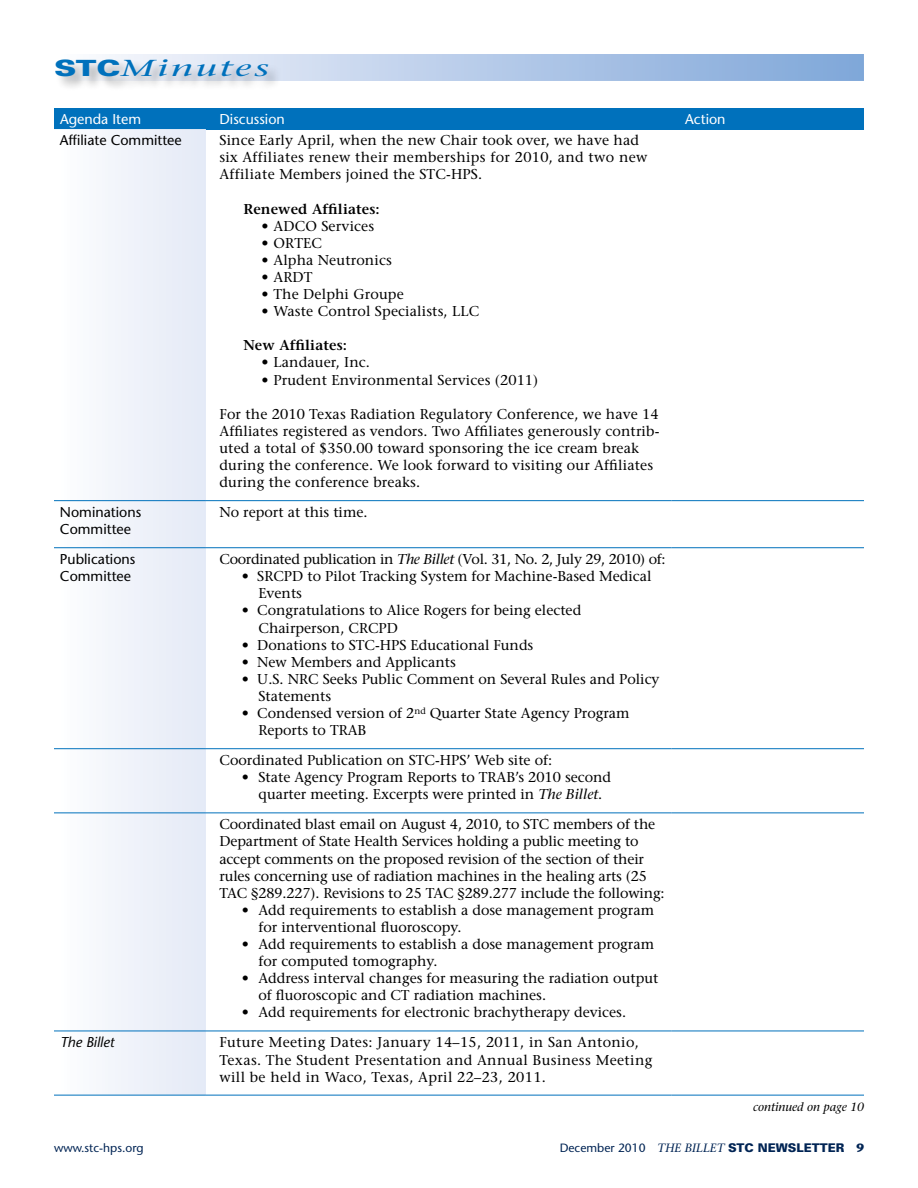
<style>
.page{position:relative;width:918px;height:1188px;background:#fff}
.page>*{position:absolute;margin:0;border:0;box-sizing:border-box;transform-origin:0 0}
.t1{font:italic 500 23.1px "Stone Serif Std";letter-spacing:.075em;color:#0071bc;scale:1.64 1}
.t2{font:500 14.25px/17.1px "Stone Serif Std";color:#000}
.t3{font:500 14.25px/17.1px "Stone Serif Std";letter-spacing:.025em;color:#000}
.t4{font:500 14.25px "Stone Serif Std";letter-spacing:-.02em;color:#000}
.t5{font:500 14.25px/17.1px "Stone Sans Std";color:#000}
.t6{font:600 14.25px "Stone Serif Std";letter-spacing:.01em;color:#000}
.t7{font:500 14.25px "Stone Sans Std";color:#fff}
.t8{font:italic 500 14.25px "Stone Sans Std";color:#000}
.t9{font:900 12px "Univers LT Std";color:#002454}
.t10{font:italic 500 12px "Stone Serif Std";color:#000}
.t11{font:500 12px "Stone Sans Std";color:#002454}
.s1{font-family:"Univers LT Std";font-weight:900;font-style:normal;font-size:22.35px}
.s2{font-style:italic}
.s3{font-family:"Stone Sans Std";font-weight:500}
.s4{font-family:"Stone Serif Std";font-weight:500;font-style:italic}
.s5{font-family:"Stone Sans Std";font-weight:700}
</style>
<div class="page">
<div style="left:54px;top:54px;width:810px;height:27px;background:linear-gradient(to right,#fbfafe,#7da5d8)"></div>
<div style="left:55px;top:58px;width:227px;height:33px;background:#000;opacity:.3"></div>
<div style="left:54px;top:108px;width:152px;height:21px;background:#0071bc"></div>
<div style="left:206px;top:108px;width:466px;height:21px;background:#0071bc"></div>
<div style="left:672px;top:108px;width:192px;height:21px;background:#0071bc"></div>
<svg style="left:54px;top:129px;width:152px;height:966px"></svg>
<hr style="left:54px;top:500px;width:152px;height:1px;background:#0071bc">
<hr style="left:206px;top:500px;width:466px;height:1px;background:#0071bc">
<hr style="left:672px;top:500px;width:192px;height:1px;background:#0071bc">
<hr style="left:54px;top:547px;width:152px;height:1px;background:#0071bc">
<hr style="left:206px;top:547px;width:466px;height:1px;background:#0071bc">
<hr style="left:672px;top:547px;width:192px;height:1px;background:#0071bc">
<hr style="left:54px;top:748px;width:152px;height:1px;background:#0071bc">
<hr style="left:206px;top:748px;width:466px;height:1px;background:#0071bc">
<hr style="left:672px;top:748px;width:192px;height:1px;background:#0071bc">
<hr style="left:54px;top:813px;width:152px;height:1px;background:#0071bc">
<hr style="left:206px;top:813px;width:466px;height:1px;background:#0071bc">
<hr style="left:672px;top:813px;width:192px;height:1px;background:#0071bc">
<hr style="left:54px;top:1031px;width:152px;height:1px;background:#0071bc">
<hr style="left:206px;top:1031px;width:466px;height:1px;background:#0071bc">
<hr style="left:672px;top:1031px;width:192px;height:1px;background:#0071bc">
<hr style="left:54px;top:1095px;width:152px;height:1px;background:#0071bc">
<hr style="left:206px;top:1095px;width:466px;height:1px;background:#0071bc">
<hr style="left:672px;top:1095px;width:192px;height:1px;background:#0071bc">
<p class="t1" style="left:54px;top:54px;width:133px"><span class="s1">STC</span>Minutes</p>
<p class="t7" style="left:60px;top:110px;width:83px">Agenda Item</p>
<p class="t7" style="left:219px;top:110px;width:67px">Discussion</p>
<p class="t7" style="left:685px;top:110px;width:42px">Action</p>
<p class="t5" style="left:60px;top:132px;width:123px">Affiliate Committee</p>
<p class="t2" style="left:219px;top:132px;width:430px">Since Early April, when the new Chair took over, we have had six Affiliates renew their memberships for 2010, and two new<br>Affiliate Members joined the STC-HPS.</p>
<p class="t6" style="left:243px;top:200px;width:138px">Renewed Affiliates:</p>
<p class="t2" style="left:261px;top:217px;width:114px">• ADCO Services</p>
<p class="t2" style="left:261px;top:234px;width:62px">• ORTEC</p>
<p class="t2" style="left:261px;top:251px;width:132px">• Alpha Neutronics</p>
<p class="t2" style="left:261px;top:268px;width:53px">• ARDT</p>
<p class="t2" style="left:261px;top:286px;width:144px">• The Delphi Groupe</p>
<p class="t2" style="left:261px;top:303px;width:219px">• Waste Control Specialists, LLC</p>
<p class="t6" style="left:243px;top:337px;width:105px">New Affiliates:</p>
<p class="t2" style="left:261px;top:354px;width:110px">• Landauer, Inc.</p>
<p class="t2" style="left:261px;top:371px;width:278px">• Prudent Environmental Services (2011)</p>
<p class="t2" style="left:219px;top:405px;width:441px">For the 2010 Texas Radiation Regulatory Conference, we have 14<br>Affiliates registered as vendors. Two Affiliates generously contrib&shy;uted a total of $350.00 toward sponsoring the ice cream break during the conference. We look forward to visiting our Affiliates during the conference breaks.</p>
<p class="t5" style="left:60px;top:504px;width:83px">Nominations<br>Committee</p>
<p class="t2" style="left:219px;top:504px;width:150px">No report at this time.</p>
<p class="t5" style="left:60px;top:551px;width:77px">Publications<br>Committee</p>
<p class="t4" style="left:219px;top:551px;width:448px">Coordinated publication in <span class="s2">The Billet</span> (Vol. 31, No. 2, July 29, 2010) of:</p>
<p class="t2" style="left:258px;top:568px;width:394px;text-indent:-17px">• SRCPD to Pilot Tracking System for Machine-Based Medical<br>Events</p>
<p class="t2" style="left:258px;top:602px;width:324px;text-indent:-17px">• Congratulations to Alice Rogers for being elected<br>Chairperson, CRCPD</p>
<p class="t2" style="left:242px;top:636px;width:293px">• Donations to STC-HPS Educational Funds</p>
<p class="t2" style="left:242px;top:653px;width:215px">• New Members and Applicants</p>
<p class="t2" style="left:258px;top:670px;width:403px;text-indent:-17px">• U.S. NRC Seeks Public Comment on Several Rules and Policy<br>Statements</p>
<p class="t2" style="left:258px;top:705px;width:373px;text-indent:-17px">• Condensed version of 2<sup>nd</sup> Quarter State Agency Program<br>Reports to TRAB</p>
<p class="t2" style="left:219px;top:752px;width:334px">Coordinated Publication on STC-HPS’ Web site of:</p>
<p class="t2" style="left:242px;top:769px;width:371px;text-align:center">• State Agency Program Reports to TRAB’s 2010 second quarter meeting. Excerpts were printed in <span class="s2">The Billet</span>.</p>
<p class="t2" style="left:219px;top:816px;width:447px">Coordinated blast email on August 4, 2010, to STC members of the Department of State Health Services holding a public meeting to accept comments on the proposed revision of the section of their rules concerning use of radiation machines in the healing arts (25<br>TAC §289.227). Revisions to 25 TAC §289.277 include the following:</p>
<p class="t2" style="left:258px;top:901px;width:397px;text-indent:-17px">• Add requirements to establish a dose management program for interventional fluoroscopy.</p>
<p class="t2" style="left:258px;top:936px;width:397px;text-indent:-17px">• Add requirements to establish a dose management program for computed tomography.</p>
<p class="t2" style="left:258px;top:970px;width:401px;text-indent:-17px">• Address interval changes for measuring the radiation output of fluoroscopic and CT radiation machines.</p>
<p class="t2" style="left:242px;top:1004px;width:386px">• Add requirements for electronic brachytherapy devices.</p>
<p class="t8" style="left:60px;top:1034px;width:56px">The Billet</p>
<p class="t3" style="left:219px;top:1034px;width:434px">Future Meeting Dates: January 14–15, 2011, in San Antonio,<br>Texas. The Student Presentation and Annual Business Meeting will be held in Waco, Texas, April 22–23, 2011.</p>
<p class="t10" style="left:753px;top:1100px;width:112px">continued on page 10</p>
<p class="t11" style="left:54px;top:1141px;width:91px">www.stc-hps.org</p>
<p class="t9" style="left:560px;top:1140px;width:306px"><span class="s3">December 2010</span> <span class="s4">THE BILLET</span> STC NEWSLETTER <span class="s5">9</span></p>
</div>
